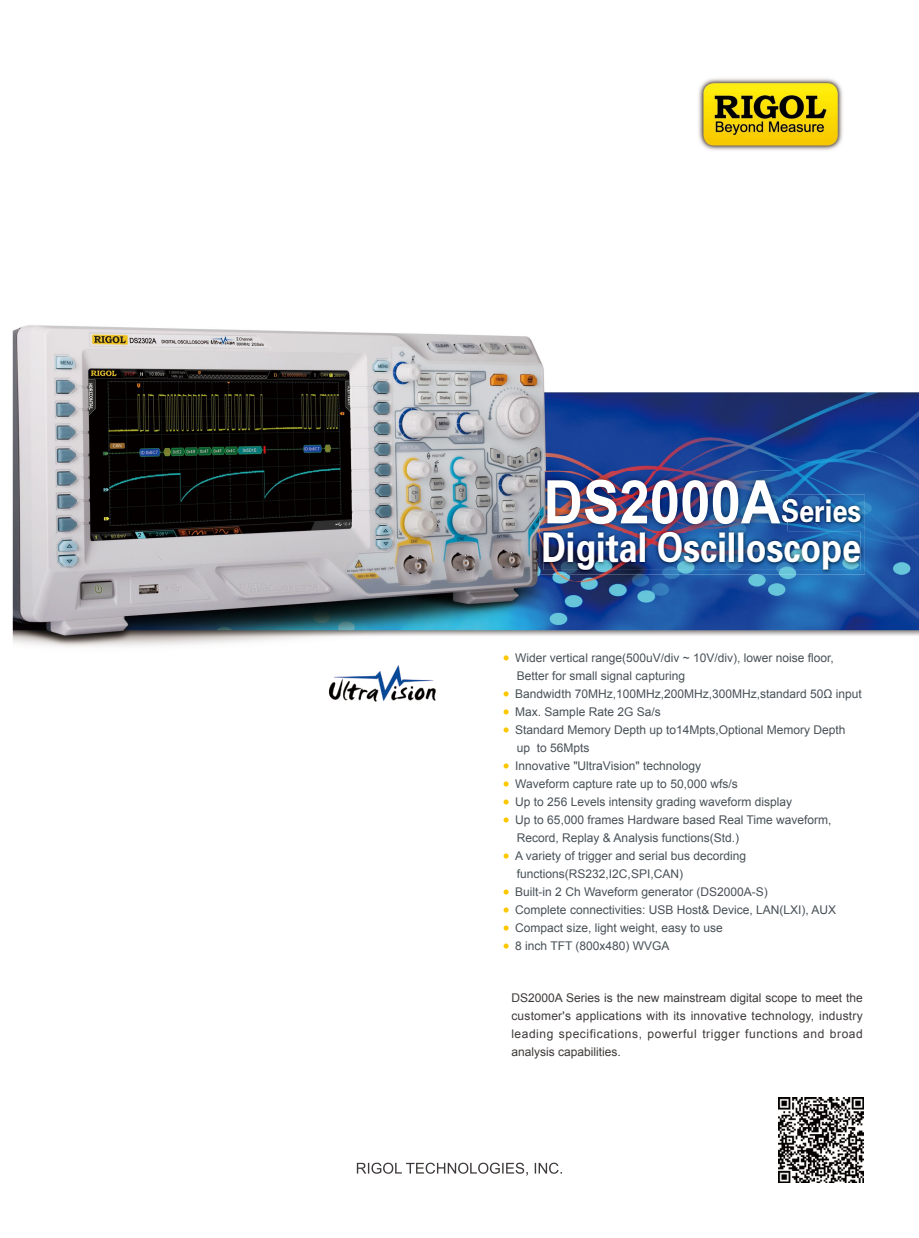
<style>
.page{position:relative;width:919px;height:1238px;background:#fff}
.page>*{position:absolute;margin:0;border:0;box-sizing:border-box;transform-origin:0 0}
.t1{font:700 60.15px "Arial";color:#fff;scale:.91 1}
.t2{font:40.95px "FZDHTJW GB1 0";color:#fff;scale:.83 1}
.t3{font:31.35px "FZDHTJW GB1 0";color:#fff;scale:.87 1}
.t4{font:12px/18px "Arial";color:#485157}
.t5{font:12px/18px "Arial";letter-spacing:.045em;color:#3e3a39;text-align:justify}
</style>
<div class="page">
<img style="left:13px;top:325px;width:905px;height:336px">
<img style="left:309px;top:653px;width:150px;height:49px">
<img style="left:539px;top:494px;width:325px;height:80px">
<img style="left:787px;top:499px;width:73px;height:23px">
<img style="left:543px;top:532px;width:317px;height:38px">
<img style="left:539px;top:471px;width:248px;height:61px">
<img style="left:782px;top:499px;width:5px;height:23px">
<img style="left:543px;top:532px;width:244px;height:1px">
<svg style="left:357px;top:1162px;width:205px;height:13px"></svg>
<svg style="left:503px;top:655px;width:5px;height:5px"></svg>
<svg style="left:503px;top:691px;width:5px;height:5px"></svg>
<svg style="left:503px;top:709px;width:5px;height:5px"></svg>
<svg style="left:503px;top:727px;width:5px;height:5px"></svg>
<svg style="left:503px;top:763px;width:5px;height:5px"></svg>
<svg style="left:503px;top:781px;width:5px;height:5px"></svg>
<svg style="left:503px;top:799px;width:5px;height:5px"></svg>
<svg style="left:503px;top:817px;width:5px;height:5px"></svg>
<svg style="left:503px;top:853px;width:5px;height:5px"></svg>
<svg style="left:503px;top:889px;width:5px;height:5px"></svg>
<svg style="left:503px;top:907px;width:5px;height:5px"></svg>
<svg style="left:503px;top:925px;width:5px;height:5px"></svg>
<svg style="left:503px;top:943px;width:5px;height:5px"></svg>
<img style="left:698px;top:78px;width:145px;height:73px">
<img style="left:778px;top:1097px;width:85px;height:85px">
<h1 class="t1" style="left:543px;top:462px;width:262px">DS2000A</h1>
<h3 class="t3" style="left:781px;top:494px;width:94px">Series</h3>
<h2 class="t2" style="left:541px;top:525px;width:386px">Digital Oscilloscope</h2>
<p class="t4" style="left:515px;top:648px;width:348px">Wider vertical range(500uV/div ~ 10V/div), lower noise floor, Better for small signal capturing<br>Bandwidth 70MHz,100MHz,200MHz,300MHz,standard 50Ω input Max. Sample Rate 2G Sa/s<br>Standard Memory Depth up to14Mpts,Optional Memory Depth up to 56Mpts<br>Innovative "UltraVision" technology<br>Waveform capture rate up to 50,000 wfs/s<br>Up to 256 Levels intensity grading waveform display<br>Up to 65,000 frames Hardware based Real Time waveform, Record, Replay &amp; Analysis functions(Std.)<br>A variety of trigger and serial bus decording functions(RS232,I2C,SPI,CAN)<br>Built-in 2 Ch Waveform generator (DS2000A-S)<br>Complete connectivities: USB Host&amp; Device, LAN(LXI), AUX Compact size, light weight, easy to use<br>8 inch TFT (800x480) WVGA</p>
<p class="t5" style="left:511px;top:989px;width:353px">DS2000A Series is the new mainstream digital scope to meet the customer's applications with its innovative technology, industry leading specifications, powerful trigger functions and broad analysis capabilities.</p>
</div>
